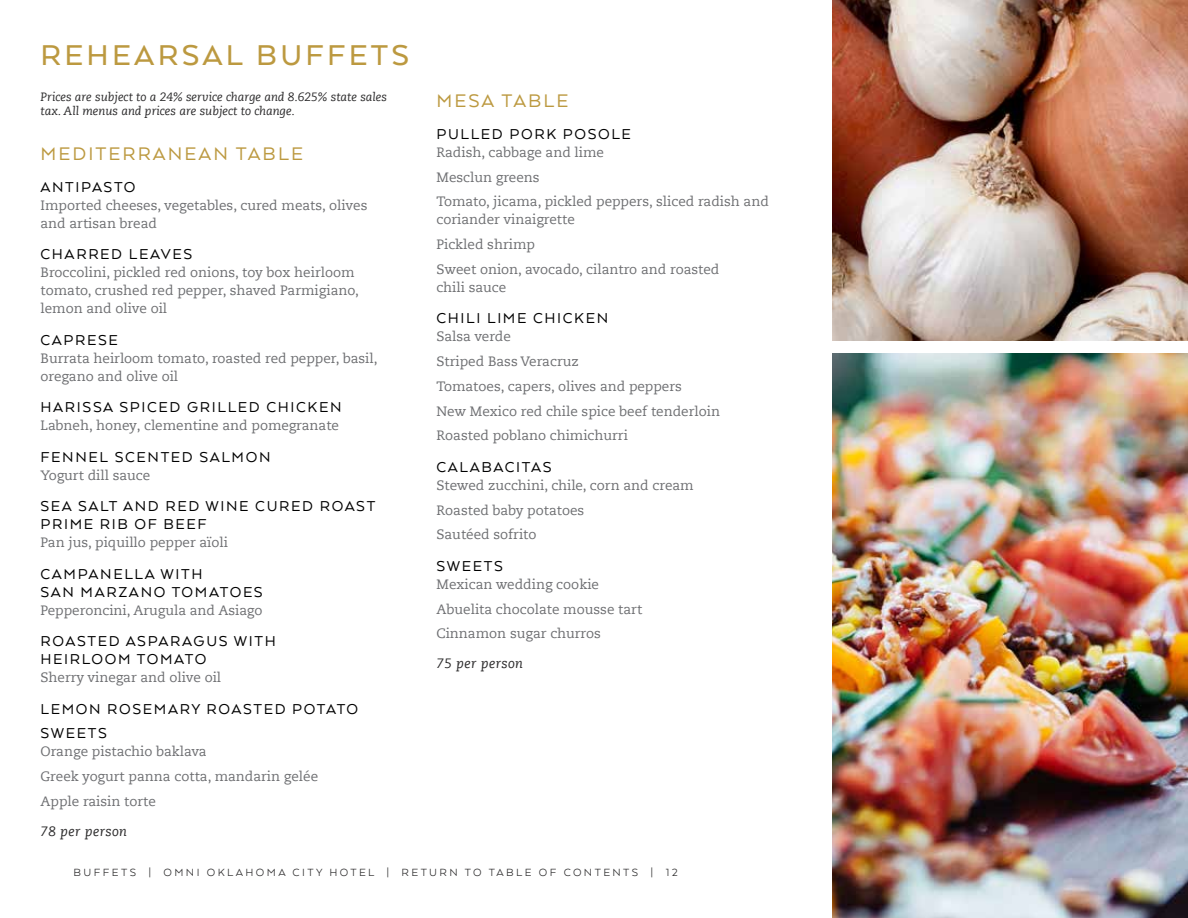
<style>
.page{position:relative;width:1188px;height:918px;background:#fff}
.page>*{position:absolute;margin:0;border:0;box-sizing:border-box;transform-origin:0 0}
.t1{font:500 33px "Arquitecta";letter-spacing:.1em;color:#bc9940}
.t2{font:21px "Arquitecta";letter-spacing:.1em;color:#bc9940}
.t3{font:16.5px/18px "Arquitecta";letter-spacing:.1em;color:#000}
.t4{font:13.5px/24.8px "Caecilia Com 55 Roman";color:#6d6e71}
.t5{font:italic 13.5px "Caecilia Com 56";letter-spacing:.03em;color:#292829}
.t6{font:italic 12px/14.4px "Caecilia Com 56";color:#292829}
.t7{font:12px "Arquitecta";letter-spacing:.2em;color:#292829}
</style>
<div class="page">
<img style="left:832px;top:353px;width:356px;height:565px">
<img style="left:832px;top:0;width:356px;height:340px">
<h1 class="t1" style="left:40px;top:35px;width:370px">REHEARSAL BUFFETS</h1>
<p class="t6" style="left:40px;top:89px;width:348px">Prices are subject to a 24% service charge and 8.625% state sales tax. All menus and prices are subject to change.</p>
<h2 class="t2" style="left:40px;top:141px;width:264px">MEDITERRANEAN TABLE</h2>
<p class="t3" style="left:40px;top:177px;width:97px">ANTIPASTO</p>
<p class="t4" style="left:40px;top:196px;width:328px;line-height:18px">Imported cheeses, vegetables, cured meats, olives and artisan bread</p>
<p class="t3" style="left:40px;top:245px;width:153px">CHARRED LEAVES</p>
<p class="t4" style="left:40px;top:263px;width:320px;line-height:18px">Broccolini, pickled red onions, toy box heirloom tomato, crushed red pepper, shaved Parmigiano, lemon and olive oil</p>
<p class="t3" style="left:40px;top:330px;width:79px">CAPRESE</p>
<p class="t4" style="left:40px;top:349px;width:338px;line-height:18px">Burrata heirloom tomato, roasted red pepper, basil, oregano and olive oil</p>
<p class="t3" style="left:40px;top:398px;width:303px">HARISSA SPICED GRILLED CHICKEN</p>
<p class="t4" style="left:40px;top:413px;width:300px">Labneh, honey, clementine and pomegranate</p>
<p class="t3" style="left:40px;top:447px;width:232px">FENNEL SCENTED SALMON</p>
<p class="t4" style="left:40px;top:462px;width:111px">Yogurt dill sauce</p>
<p class="t3" style="left:40px;top:497px;width:336px">SEA SALT AND RED WINE CURED ROAST<br>PRIME RIB OF BEEF</p>
<p class="t4" style="left:40px;top:530px;width:189px">Pan jus, piquillo pepper aïoli</p>
<p class="t3" style="left:40px;top:564px;width:224px">CAMPANELLA WITH<br>SAN MARZANO TOMATOES</p>
<p class="t4" style="left:40px;top:597px;width:224px">Pepperoncini, Arugula and Asiago</p>
<p class="t3" style="left:40px;top:632px;width:237px">ROASTED ASPARAGUS WITH<br>HEIRLOOM TOMATO</p>
<p class="t4" style="left:40px;top:665px;width:182px">Sherry vinegar and olive oil</p>
<p class="t3" style="left:40px;top:696px;width:319px;line-height:24.8px">LEMON ROSEMARY ROASTED POTATO<br>SWEETS</p>
<p class="t4" style="left:40px;top:739px;width:279px">Orange pistachio baklava<br>Greek yogurt panna cotta, mandarin gelée<br>Apple raisin torte</p>
<p class="t5" style="left:40px;top:822px;width:88px">78 per person</p>
<h2 class="t2" style="left:436px;top:88px;width:134px">MESA TABLE</h2>
<p class="t3" style="left:436px;top:124px;width:196px">PULLED PORK POSOLE</p>
<p class="t4" style="left:436px;top:140px;width:334px">Radish, cabbage and lime<br>Mesclun greens<br>Tomato, jicama, pickled peppers, sliced radish and</p>
<p class="t4" style="left:436px;top:207px;width:284px">coriander vinaigrette<br>Pickled shrimp<br>Sweet onion, avocado, cilantro and roasted</p>
<p class="t4" style="left:436px;top:275px;width:71px">chili sauce</p>
<p class="t3" style="left:436px;top:309px;width:173px">CHILI LIME CHICKEN</p>
<p class="t4" style="left:436px;top:324px;width:285px">Salsa verde<br>Striped Bass Veracruz<br>Tomatoes, capers, olives and peppers<br>New Mexico red chile spice beef tenderloin<br>Roasted poblano chimichurri</p>
<p class="t3" style="left:436px;top:457px;width:117px">CALABACITAS</p>
<p class="t4" style="left:436px;top:473px;width:259px">Stewed zucchini, chile, corn and cream<br>Roasted baby potatoes<br>Sautéed sofrito</p>
<p class="t3" style="left:436px;top:556px;width:68px">SWEETS</p>
<p class="t4" style="left:436px;top:572px;width:207px">Mexican wedding cookie<br>Abuelita chocolate mousse tart<br>Cinnamon sugar churros</p>
<p class="t5" style="left:436px;top:655px;width:88px">75 per person</p>
<p class="t7" style="left:74px;top:865px;width:20px">BUFFETS</p>
<p class="t7" style="left:148px;top:865px;width:531px">| OMNI OKLAHOMA CITY HOTEL | RETURN TO TABLE OF CONTENTS | 12</p>
</div>
